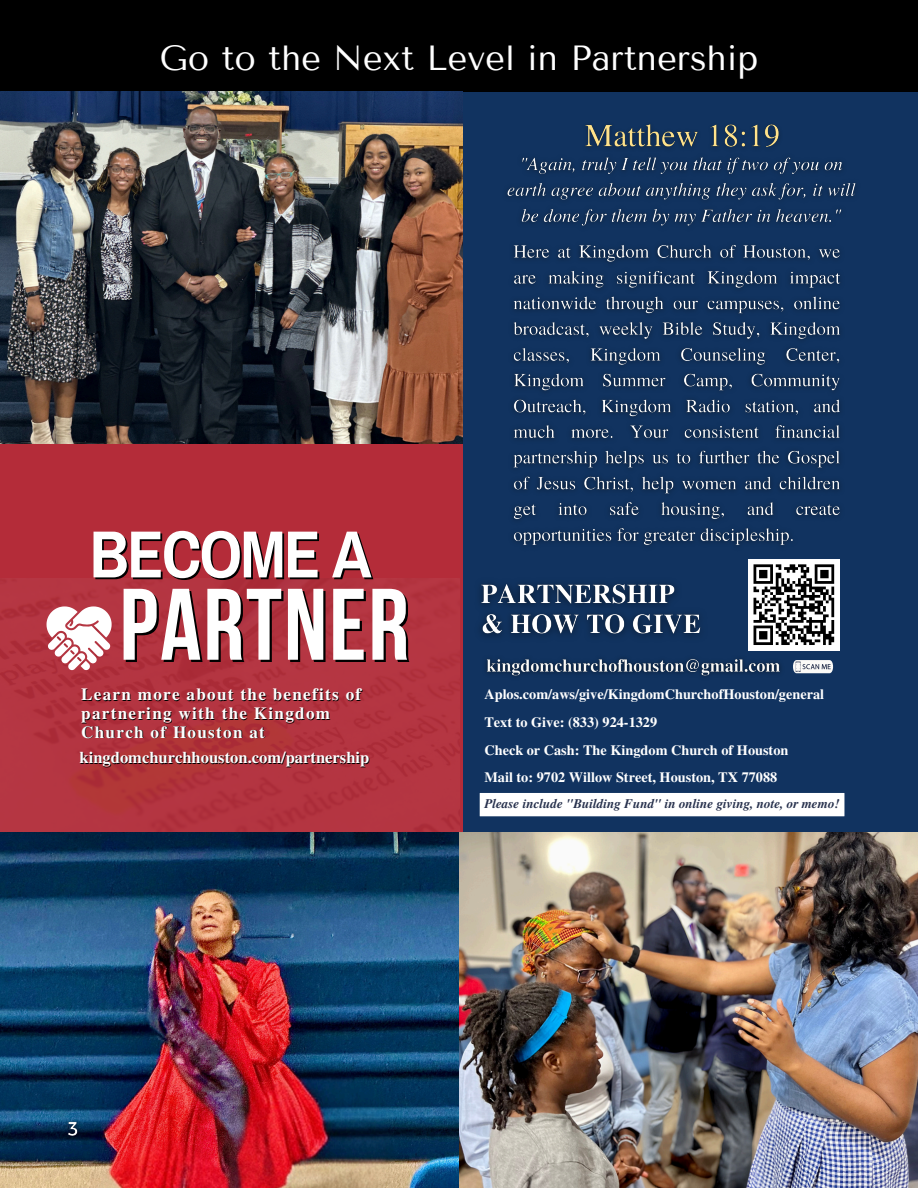
<style>
.page{position:relative;width:918px;height:1188px;background:#113360}
.page>*{position:absolute;margin:0;border:0;box-sizing:border-box;transform-origin:0 0}
.t1{font:700 101.4px "Bebas Neue";letter-spacing:.02em;color:#fff}
.t2{font:700 66.75px "Archivo Narrow";letter-spacing:-.025em;color:#fff}
.t3{font:34.8px "Tenor Sans";color:#fff}
.t4{font:700 17.1px "Te X Gyre Termes";letter-spacing:.075em;color:#fff}
.t5{font:700 16.5px "Te X Gyre Termes";color:#fff}
.t6{font:700 14.25px "Te X Gyre Termes";color:#fff}
.t7{font:italic 700 13.2px "Te X Gyre Termes";color:#27314d}
</style>
<div class="page">
<div style="left:0;top:443px;width:463px;height:389px;background:#b42c39"></div>
<img style="left:0;top:579px;width:459px;height:253px">
<svg style="left:793px;top:660px;width:40px;height:13px"></svg>
<div style="left:0;top:0;width:918px;height:92px;background:#000"></div>
<svg style="left:47px;top:606px;width:65px;height:64px"></svg>
<img style="left:0;top:832px;width:459px;height:356px">
<div style="left:748px;top:559px;width:92px;height:92px;background:#fff"></div>
<svg style="left:753px;top:564px;width:82px;height:81px"></svg>
<img style="left:459px;top:832px;width:459px;height:356px">
<img style="left:0;top:92px;width:463px;height:351px">
<img style="left:480px;top:583px;width:221px;height:54px">
<img style="left:485px;top:658px;width:296px;height:19px">
<div style="left:480px;top:793px;width:364px;height:23px;background:#fff"></div>
<img style="left:585px;top:124px;width:194px;height:23px">
<img style="left:507px;top:147px;width:349px;height:79px">
<img style="left:513px;top:245px;width:328px;height:300px">
<img style="left:59px;top:1114px;width:28px;height:32px">
<h2 class="t3" style="left:160px;top:38px;width:600px">Go to the Next Level in Partnership</h2>
<p class="t2" style="left:90px;top:519px;width:284px">BECOME A</p>
<h3 class="t1" style="left:120px;top:584px;width:291px">PARTNER</h3>
<p class="t4" style="left:81px;top:681px;width:282px">Learn more about the benefits of</p>
<p class="t4" style="left:81px;top:700px;width:250px">partnering with the Kingdom</p>
<p class="t4" style="left:81px;top:719px;width:185px">Church of Houston at</p>
<p class="t5" style="left:80px;top:745px;width:291px">kingdomchurchhouston.com/partnership</p>
<p class="t6" style="left:484px;top:684px;width:341px">Aplos.com/aws/give/KingdomChurchofHouston/general</p>
<h5 class="t6" style="left:484px;top:711px;width:174px">Text to Give: (833) 924-1329</h5>
<p class="t6" style="left:484px;top:739px;width:306px">Check or Cash: The Kingdom Church of Houston</p>
<p class="t6" style="left:484px;top:766px;width:294px">Mail to: 9702 Willow Street, Houston, TX 77088</p>
<h1 class="t7" style="left:484px;top:794px;width:357px">Please include "Building Fund" in online giving, note, or memo!</h1>
</div>
